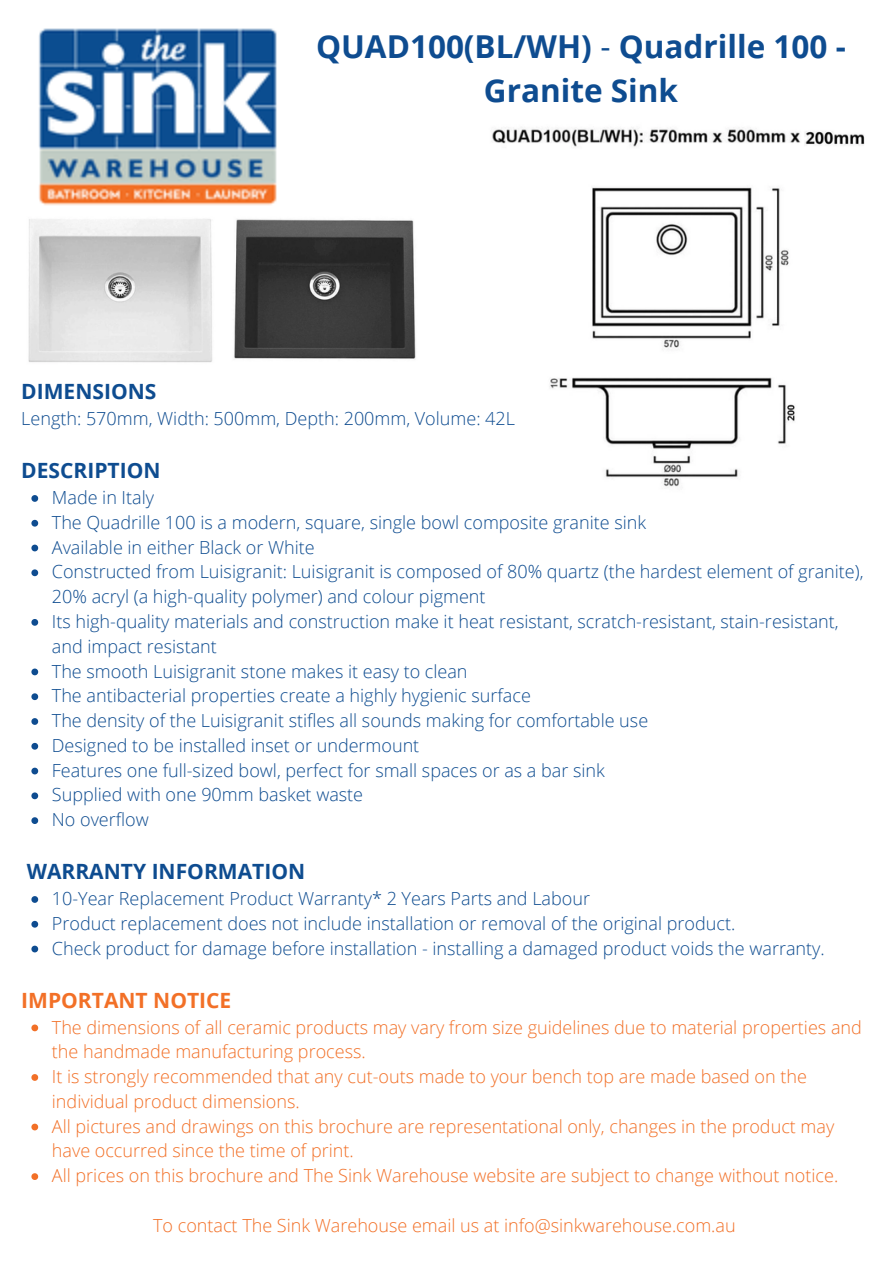
<style>
.page{position:relative;width:894px;height:1264px;background:#fff}
.page>*{position:absolute;margin:0;border:0;box-sizing:border-box;transform-origin:0 0}
.t1{font:700 31.5px/44px "Open Sans";color:#0e4c90;text-align:center}
.t2{font:700 21px "Open Sans";color:#0e4c90}
.t3{font:700 21px "Open Sans";color:#f27027}
.t4{font:300 18px/24.8px "Open Sans";color:#0e4c90}
.t5{font:300 18px/24.8px "Open Sans";color:#f27027}
.s1{font-weight:400}
</style>
<div class="page">
<img style="left:39px;top:28px;width:238px;height:178px">
<img style="left:234px;top:219px;width:182px;height:140px">
<img style="left:28px;top:219px;width:184px;height:144px">
<img style="left:492px;top:129px;width:373px;height:358px">
<svg style="left:31px;top:495px;width:7px;height:7px"></svg>
<svg style="left:31px;top:520px;width:7px;height:6px"></svg>
<svg style="left:31px;top:544px;width:7px;height:7px"></svg>
<svg style="left:31px;top:569px;width:7px;height:7px"></svg>
<svg style="left:31px;top:619px;width:7px;height:6px"></svg>
<svg style="left:31px;top:668px;width:7px;height:7px"></svg>
<svg style="left:31px;top:693px;width:7px;height:7px"></svg>
<svg style="left:31px;top:718px;width:7px;height:7px"></svg>
<svg style="left:31px;top:743px;width:7px;height:6px"></svg>
<svg style="left:31px;top:767px;width:7px;height:7px"></svg>
<svg style="left:31px;top:792px;width:7px;height:7px"></svg>
<svg style="left:31px;top:817px;width:7px;height:7px"></svg>
<svg style="left:31px;top:896px;width:7px;height:6px"></svg>
<svg style="left:31px;top:920px;width:7px;height:7px"></svg>
<svg style="left:31px;top:945px;width:7px;height:7px"></svg>
<svg style="left:31px;top:1024px;width:7px;height:7px"></svg>
<svg style="left:31px;top:1074px;width:7px;height:6px"></svg>
<svg style="left:31px;top:1123px;width:7px;height:7px"></svg>
<svg style="left:31px;top:1173px;width:7px;height:6px"></svg>
<h1 class="t1" style="left:316px;top:24px;width:531px">QUAD100(BL/WH) <span class="s1">-</span> Quadrille 100 -<br>Granite Sink</h1>
<p class="t2" style="left:21px;top:377px;width:137px">DIMENSIONS</p>
<p class="t4" style="left:21px;top:406px;width:495px">Length: 570mm, Width: 500mm, Depth: 200mm, Volume: 42L</p>
<p class="t2" style="left:21px;top:456px;width:141px">DESCRIPTION</p>
<p class="t4" style="left:52px;top:484px;width:813px">Made in Italy<br>The Quadrille 100 is a modern, square, single bowl composite granite sink<br>Available in either Black or White<br>Constructed from Luisigranit: Luisigranit is composed of 80% quartz (the hardest element of granite), 20% acryl (a high-quality polymer) and colour pigment<br>Its high-quality materials and construction make it heat resistant, scratch-resistant, stain-resistant, and impact resistant<br>The smooth Luisigranit stone makes it easy to clean<br>The antibacterial properties create a highly hygienic surface<br>The density of the Luisigranit stifles all sounds making for comfortable use<br>Designed to be installed inset or undermount<br>Features one full-sized bowl, perfect for small spaces or as a bar sink<br>Supplied with one 90mm basket waste<br>No overflow</p>
<p class="t2" style="left:27px;top:856px;width:280px">WARRANTY INFORMATION</p>
<p class="t4" style="left:52px;top:885px;width:774px">10-Year Replacement Product Warranty* 2 Years Parts and Labour<br>Product replacement does not include installation or removal of the original product.<br>Check product for damage before installation - installing a damaged product voids the warranty.</p>
<p class="t3" style="left:21px;top:985px;width:211px">IMPORTANT NOTICE</p>
<p class="t5" style="left:52px;top:1014px;width:811px">The dimensions of all ceramic products may vary from size guidelines due to material properties and the handmade manufacturing process.<br>It is strongly recommended that any cut-outs made to your bench top are made based on the individual product dimensions.<br>All pictures and drawings on this brochure are representational only, changes in the product may have occurred since the time of print.<br>All prices on this brochure and The Sink Warehouse website are subject to change without notice.</p>
<p class="t5" style="left:153px;top:1212px;width:584px">To contact The Sink Warehouse email us at info@sinkwarehouse.com.au</p>
</div>
